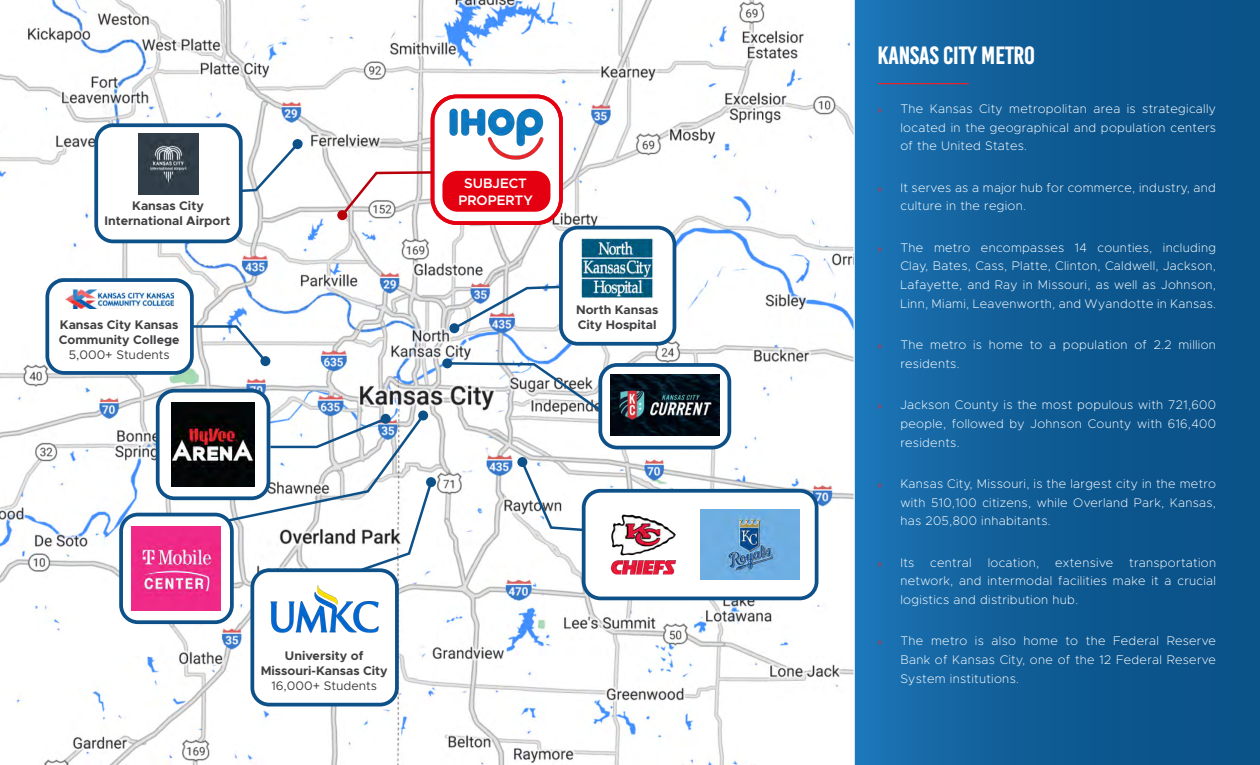
<style>
.page{position:relative;width:1260px;height:765px;background:#fff}
.page>*{position:absolute;margin:0;border:0;box-sizing:border-box;transform-origin:0 0}
.t1{font:700 25px "Base One";color:#fff}
.t2{font:600 13.75px/16.5px "Metropolis";color:#fff;text-align:center}
.t3{font:200 12.5px/18.8px "Metropolis";letter-spacing:.025em;color:#fff;text-align:justify}
.t4{font:700 12.5px/15px "Metropolis";color:#414042;text-align:center}
.t5{font:12.5px "Metropolis";color:#414042}
.s1{font-family:"Myriad Pro";font-weight:400;font-size:10px;color:#e6252b}
</style>
<div class="page">
<img style="left:0;top:0;width:854px;height:765px">
<div style="left:433px;top:96px;width:128px;height:127px;background:#fff;border-radius:24px"></div>
<div style="left:431px;top:94px;width:132px;height:131px;border:4px solid #e40011;border-radius:24px"></div>
<img style="left:449px;top:109px;width:95px;height:50px">
<div style="left:442px;top:171px;width:108px;height:41px;background:#e40011;border-radius:15px"></div>
<svg style="left:339px;top:170px;width:95px;height:49px"></svg>
<div style="left:337px;top:210px;width:10px;height:10px;background:#b70009;border-radius:50%"></div>
<svg style="left:243px;top:141px;width:58px;height:53px"></svg>
<div style="left:293px;top:139px;width:10px;height:10px;background:#0e5189;border-radius:50%"></div>
<svg style="left:193px;top:324px;width:76px;height:41px"></svg>
<div style="left:260px;top:356px;width:10px;height:10px;background:#0e5189;border-radius:50%"></div>
<div style="left:418px;top:411px;width:10px;height:10px;background:#0e5189;border-radius:50%"></div>
<svg style="left:209px;top:412px;width:225px;height:161px"></svg>
<div style="left:426px;top:477px;width:10px;height:10px;background:#0e5189;border-radius:50%"></div>
<svg style="left:451px;top:284px;width:108px;height:48px"></svg>
<div style="left:449px;top:323px;width:10px;height:10px;background:#0e5189;border-radius:50%"></div>
<svg style="left:519px;top:459px;width:69px;height:74px"></svg>
<div style="left:517px;top:457px;width:10px;height:10px;background:#0e5189;border-radius:50%"></div>
<svg style="left:445px;top:361px;width:158px;height:52px"></svg>
<div style="left:442px;top:358px;width:10px;height:10px;background:#0e5189;border-radius:50%"></div>
<div style="left:96px;top:125px;width:145px;height:116px;background:#fff;border-radius:17px"></div>
<div style="left:94px;top:123px;width:149px;height:120px;border:4px solid #0e5189;border-radius:17px"></div>
<div style="left:252px;top:570px;width:145px;height:135px;background:#fff;border-radius:17px"></div>
<div style="left:250px;top:568px;width:149px;height:138px;border:4px solid #0e5189;border-radius:17px"></div>
<div style="left:47px;top:280px;width:145px;height:93px;background:#fff;border-radius:17px"></div>
<div style="left:45px;top:278px;width:149px;height:97px;border:4px solid #0e5189;border-radius:17px"></div>
<svg style="left:600px;top:365px;width:129px;height:83px"></svg>
<div style="left:598px;top:363px;width:133px;height:86px;border:4px solid #0e5189;border-radius:17px"></div>
<div style="left:561px;top:228px;width:113px;height:116px;background:#fff;border-radius:17px"></div>
<div style="left:559px;top:226px;width:117px;height:120px;border:4px solid #0e5189;border-radius:17px"></div>
<img style="left:138px;top:134px;width:61px;height:60px">
<img style="left:270px;top:585px;width:109px;height:48px">
<img style="left:65px;top:289px;width:109px;height:19px">
<img style="left:611px;top:375px;width:108px;height:60px">
<img style="left:580px;top:237px;width:73px;height:61px">
<div style="left:584px;top:491px;width:233px;height:107px;background:#fff;border-radius:17px"></div>
<div style="left:582px;top:489px;width:236px;height:111px;border:4px solid #0e5189;border-radius:17px"></div>
<div style="left:121px;top:515px;width:111px;height:107px;background:#fff;border-radius:17px"></div>
<div style="left:119px;top:513px;width:115px;height:111px;border:4px solid #0e5189;border-radius:17px"></div>
<div style="left:158px;top:391px;width:111px;height:107px;background:#fff;border-radius:17px"></div>
<div style="left:156px;top:389px;width:114px;height:111px;border:4px solid #0e5189;border-radius:17px"></div>
<img style="left:611px;top:514px;width:65px;height:61px">
<img style="left:132px;top:527px;width:88px;height:83px">
<img style="left:171px;top:403px;width:83px;height:83px">
<img style="left:700px;top:510px;width:100px;height:70px">
<svg style="left:854px;top:0;width:406px;height:765px;background:#105d97"></svg>
<hr style="left:879px;top:83px;width:90px;height:1px;background:#e6252b">
<p class="t4" style="left:105px;top:198px;width:127px">Kansas City<br>International Airport</p>
<p class="t4" style="left:59px;top:317px;width:122px;text-align:left">Kansas City Kansas<br>Community College</p>
<p class="t5" style="left:69px;top:346px;width:102px">5,000+ Students</p>
<p class="t2" style="left:458px;top:176px;width:76px">SUBJECT<br>PROPERTY</p>
<p class="t4" style="left:576px;top:303px;width:84px;text-align:left">North Kansas<br>City Hospital</p>
<p class="t4" style="left:261px;top:648px;width:128px">University of<br>Missouri-Kansas City</p>
<p class="t5" style="left:271px;top:678px;width:107px">16,000+ Students</p>
<h1 class="t1" style="left:878px;top:42px;width:159px">KANSAS CITY METRO</h1>
<p class="t3" style="left:900px;top:99px;width:317px;text-indent:-23px"><span class="s1">»</span> The Kansas City metropolitan area is strategically located in the geographical and population centers of the United States.</p>
<p class="t3" style="left:900px;top:178px;width:317px;text-indent:-23px"><span class="s1">»</span> It serves as a major hub for commerce, industry, and culture in the region.</p>
<p class="t3" style="left:900px;top:238px;width:317px;text-indent:-23px"><span class="s1">»</span> The metro encompasses 14 counties, including Clay, Bates, Cass, Platte, Clinton, Caldwell, Jackson, Lafayette, and Ray in Missouri, as well as Johnson, Linn, Miami, Leavenworth, and Wyandotte in Kansas.</p>
<p class="t3" style="left:900px;top:335px;width:317px;text-indent:-23px"><span class="s1">»</span> The metro is home to a population of 2.2 million residents.</p>
<p class="t3" style="left:900px;top:395px;width:317px;text-indent:-23px"><span class="s1">»</span> Jackson County is the most populous with 721,600 people, followed by Johnson County with 616,400 residents.</p>
<p class="t3" style="left:900px;top:474px;width:317px;text-indent:-23px"><span class="s1">»</span> Kansas City, Missouri, is the largest city in the metro with 510,100 citizens, while Overland Park, Kansas, has 205,800 inhabitants.</p>
<p class="t3" style="left:878px;top:553px;width:38px"><span class="s1">»</span> Its</p>
<p class="t3" style="left:930px;top:553px;width:43px">central</p>
<p class="t3" style="left:988px;top:553px;width:53px">location,</p>
<p class="t3" style="left:1055px;top:553px;width:60px">extensive</p>
<p class="t3" style="left:900px;top:553px;width:317px;text-indent:229px">transportation network, and intermodal facilities make it a crucial logistics and distribution hub.</p>
<p class="t3" style="left:900px;top:632px;width:317px;text-indent:-23px"><span class="s1">»</span> The metro is also home to the Federal Reserve Bank of Kansas City, one of the 12 Federal Reserve System institutions.</p>
</div>
